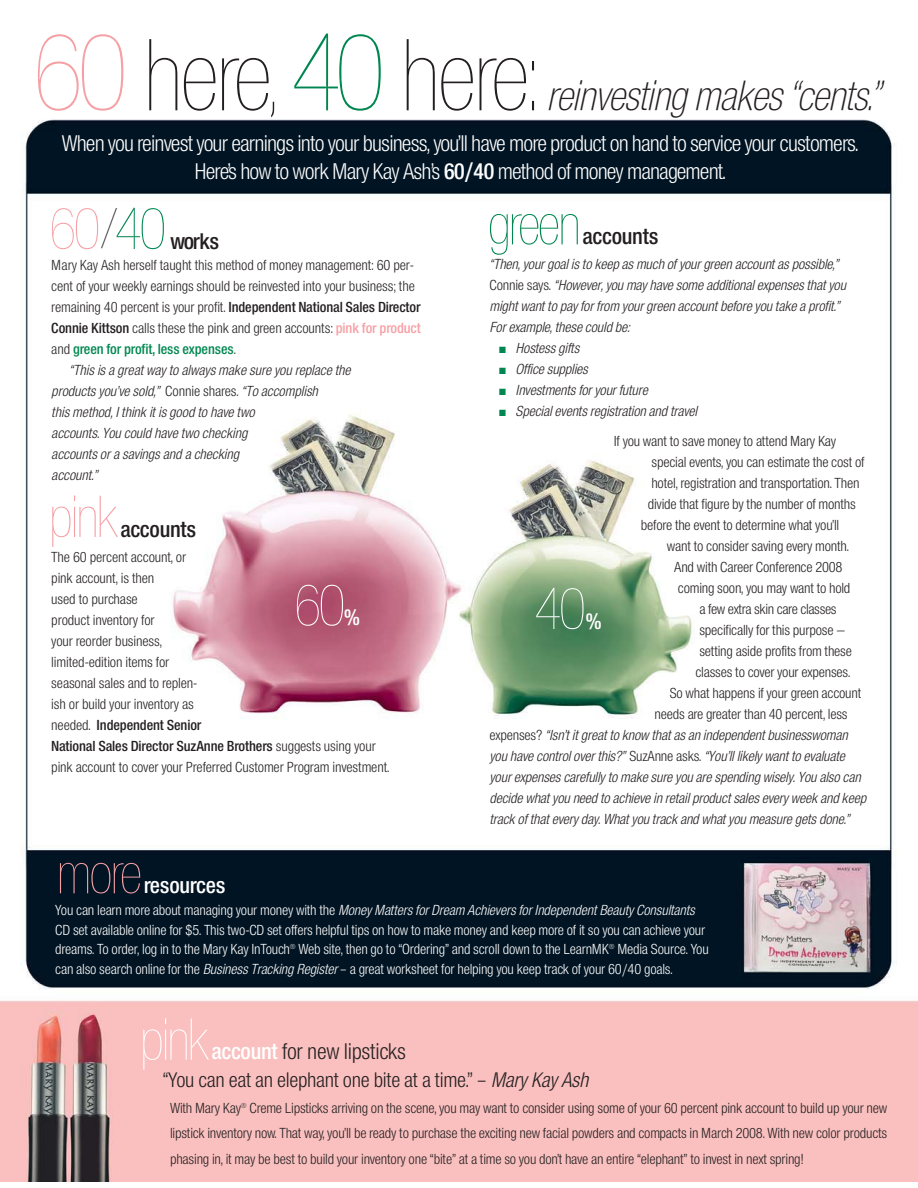
<style>
.page{position:relative;width:918px;height:1188px;background:#fff}
.page>*{position:absolute;margin:0;border:0;box-sizing:border-box;transform-origin:0 0}
.t1{font:93px "Europa Nr 2 SB Ult Lig Con";letter-spacing:-.065em;color:#231f20}
.t2{font:54px "Europa Nr 2 SB Ult Lig Con";letter-spacing:-.075em;color:#f6a0a5}
.t3{font:54px "Europa Nr 2 SB Ult Lig Con";letter-spacing:-.075em;color:#fff}
.t4{font:54px "Europa Nr 2 SB Ult Lig Con";letter-spacing:-.085em;color:#008751}
.t5{font:italic 39px "Europa Nr 2 SB Ext Lig Con";letter-spacing:-.04em;color:#231f20}
.t6{font:21px/28.5px "Europa Nr 2 SB Lig Con";letter-spacing:-.04em;color:#fff;text-align:center}
.t7{font:21px "Europa Nr 2 SB Lig Con";letter-spacing:-.015em;color:#231f20}
.t8{font:21px "Europa Nr 2 SB Med Con";letter-spacing:-.015em;color:#231f20}
.t9{font:21px "Europa Nr 2 SB Med Con";letter-spacing:-.015em;color:#fff}
.t10{font:19.5px "Europa Nr 2 SB Lig Con";letter-spacing:-.015em;color:#231f20}
.t11{font:13.5px/21px "Europa Nr 2 SB Lig Con";letter-spacing:-.015em;color:#231f20}
.t12{font:italic 13.5px/21px "Europa Nr 2 SB Lig Con";letter-spacing:-.015em;color:#231f20}
.t13{font:13.5px/19.5px "Europa Nr 2 SB Lig Con";letter-spacing:-.015em;color:#fff}
.t14{font:italic 13.5px/21px "Europa Nr 2 SB Lig Con";letter-spacing:-.015em;color:#231f20;scale:.95 1}
.t15{font:13.5px/21px "Europa Nr 2 SB Med Con";letter-spacing:-.01em;color:#231f20}
.t16{font:13.5px "Europa Nr 2 SB Med Con";letter-spacing:-.01em;color:#008751}
.s1{font-size:100.5px;color:#f6a0a5}
.s2{font-size:67.5px}
.s3{font-size:100.5px;color:#008751}
.s4{font-family:"Europa Nr 2 SB Med Con"}
.s5{color:#008751}
.s6{font-family:"Europa Nr 2 SB Lig Con"}
.s7{font-family:"Europa Nr 2 SB Med Con";color:#f6a0a5}
.s8{font-family:"Europa Nr 2 SB Lig Con";color:#231f20}
.s9{font-style:normal}
.s10{font-style:italic}
.s11{font-family:"Europa Nr 2 SB Med Con";color:#fff}
</style>
<div class="page">
<img style="left:0;top:119px;width:918px;height:1062px">
<h1 class="t1" style="left:31px;top:23px;width:509px"><span class="s1">60</span> here<span class="s2">,</span> <span class="s3">40</span> here:</h1>
<h3 class="t5" style="left:546px;top:73px;width:336px">reinvesting makes “cents.”</h3>
<h3 class="t6" style="left:62px;top:130px;width:798px">When you reinvest your earnings into your business, you’ll have more product on hand to service your customers.<br>Here’s how to work Mary Kay Ash’s <span class="s4">60/40</span> method of money management.</h3>
<h2 class="t2" style="left:48px;top:198px;width:120px">60<sup>/</sup><span class="s5">40</span></h2>
<h3 class="t8" style="left:170px;top:232px;width:51px">works</h3>
<p class="t11" style="left:51px;top:255px;width:365px">Mary Kay Ash herself taught this method of money management: 60 per&shy;cent of your weekly earnings should be reinvested into your business; the</p>
<p class="t15" style="left:51px;top:297px;width:371px"><span class="s6">remaining 40 percent is your profit.</span> Independent National Sales Director</p>
<p class="t11" style="left:51px;top:318px;width:371px"><span class="s4">Connie Kittson</span> calls these the pink and green accounts: <span class="s7">pink for product</span></p>
<p class="t16" style="left:51px;top:343px;width:186px"><span class="s8">and</span> green for profit, less expenses<span class="s8">.</span></p>
<p class="t12" style="left:51px;top:360px;width:304px;text-indent:18px">“This is a greatway to always make sure you replace the products you’ve sold,” <span class="s9">C o n n i e s h a r e s .</span> “To accomplish<br>this method,Ithink itis good to have two<br>accounts.You could have two checking<br>accounts ora savings and a checking<br>account.”</p>
<h2 class="t2" style="left:48px;top:486px;width:72px">pink</h2>
<h3 class="t8" style="left:120px;top:520px;width:78px">accounts</h3>
<p class="t11" style="left:51px;top:547px;width:148px">The 60 percent account, or pink account, is then<br>used to purchase<br>product inventory for<br>your reorder business, limited-edition items for seasonal sales and to replen&shy;ish or build your inventory as</p>
<p class="t15" style="left:51px;top:715px;width:326px"><span class="s6">needed.</span> Independent Senior<br>National Sales Director SuzAnne Brothers <span class="s6">suggests using your</span></p>
<p class="t11" style="left:51px;top:757px;width:340px">pink account to cover your Preferred Customer Program investment.</p>
<h2 class="t3" style="left:293px;top:575px;width:54px">60</h2>
<h3 class="t9" style="left:344px;top:609px;width:17px">%</h3>
<h2 class="t4" style="left:487px;top:194px;width:97px">green</h2>
<h3 class="t8" style="left:583px;top:228px;width:78px">accounts</h3>
<p class="t14" style="left:490px;top:255px;width:380px">“Then,yourgoalis to keep as much of yourgreen accountas possible,” <span class="s9">C o n n i e s a y s .</span> “However,you may have some additionalexpenses thatyou mightwantto pay forfrom yourgreen accountbefore you take a profit.” Forexample,these could be:</p>
<p class="t12" style="left:499px;top:339px;width:84px"><span class="s5">■</span> Hostess gifts</p>
<p class="t12" style="left:499px;top:360px;width:93px"><span class="s5">■</span> Office supplies</p>
<p class="t12" style="left:499px;top:381px;width:153px"><span class="s5">■</span> Investments foryourfuture</p>
<p class="t12" style="left:499px;top:402px;width:202px"><span class="s5">■</span> Specialevents registration and travel</p>
<p class="t11" style="left:614px;top:432px;width:224px">If you want to save money to attend Mary Kay</p>
<p class="t11" style="left:652px;top:453px;width:215px">special events, you can estimate the cost of</p>
<p class="t11" style="left:651px;top:474px;width:210px">hotel, registration and transportation. Then</p>
<p class="t11" style="left:648px;top:495px;width:210px">divide that figure by the number of months</p>
<p class="t11" style="left:641px;top:516px;width:200px">before the event to determine what you’ll</p>
<p class="t11" style="left:667px;top:537px;width:183px">want to consider saving every month.</p>
<p class="t11" style="left:674px;top:558px;width:170px">And with Career Conference 2008</p>
<p class="t11" style="left:678px;top:579px;width:174px">coming soon, you may want to hold</p>
<p class="t11" style="left:699px;top:600px;width:139px">a few extra skin care classes</p>
<p class="t11" style="left:699px;top:621px;width:147px">specifically for this purpose —</p>
<p class="t11" style="left:699px;top:642px;width:154px">setting aside profits from these</p>
<p class="t11" style="left:695px;top:663px;width:156px">classes to cover your expenses.</p>
<p class="t11" style="left:670px;top:684px;width:193px">So what happens if your green account</p>
<p class="t11" style="left:655px;top:705px;width:195px">needs are greater than 40 percent, less</p>
<p class="t12" style="left:490px;top:726px;width:363px"><span class="s9">e x p e n s e s ?</span> “Isn’titgreatto know thatas an independentbusinesswoman</p>
<p class="t12" style="left:490px;top:747px;width:360px">you have controloverthis?” <span class="s9">S u z A n n e a s k s .</span> “You’lllikely wantto evaluate</p>
<p class="t12" style="left:490px;top:768px;width:376px">yourexpenses carefully to make sure you are spending wisely.You also can</p>
<p class="t12" style="left:490px;top:789px;width:381px">decide whatyou need to achieve in retailproductsales every week and keep</p>
<p class="t12" style="left:490px;top:810px;width:364px">track of thatevery day.Whatyou track and whatyou measure gets done.”</p>
<h2 class="t3" style="left:534px;top:578px;width:54px">40</h2>
<h3 class="t9" style="left:586px;top:612px;width:17px">%</h3>
<h2 class="t2" style="left:55px;top:843px;width:89px">more</h2>
<h3 class="t9" style="left:144px;top:876px;width:83px">resources</h3>
<p class="t13" style="left:55px;top:902px;width:655px">Yo u c a n l e a r n m o r e a b o u t m a n a g i n g y o u r m o n e y w i t h t h e <span class="s10">Money Matters forDream Achievers forIndependentBeauty Consultants </span>CD set available online for $5. This two-CD set offers helpful tips on how to make money and keep more of it so you can achieve your dreams. To order, log in to the Mary Kay InTouch<sup>®</sup> Web site, then go to “Ordering” and scroll down to the LearnMK<sup>®</sup> Media Source. You can also search online for the <span class="s10">Business Tracking Register</span>– a great worksheet for helping you keep track of your 60/40 goals.</p>
<h2 class="t3" style="left:139px;top:1009px;width:72px">pink</h2>
<h3 class="t7" style="left:211px;top:1043px;width:196px"><span class="s11">account</span> for new lipsticks</h3>
<h3 class="t10" style="left:163px;top:1072px;width:431px">“You can eat an elephant one bite at a time.” – <span class="s10">Mary Kay Ash</span></h3>
<p class="t11" style="left:170px;top:1096px;width:719px;line-height:25.5px;text-align:justify">With Mary Kay<sup>®</sup> Creme Lipsticks arriving on the scene, you may want to consider using some of your 60 percent pink account to build up your new lipstick inventory now. That way, you’ll be ready to purchase the exciting new facial powders and compacts in March 2008. With new color products phasing in, it may be best to build your inventory one “bite” at a time so you don’t have an entire “elephant” to invest in next spring!</p>
</div>
